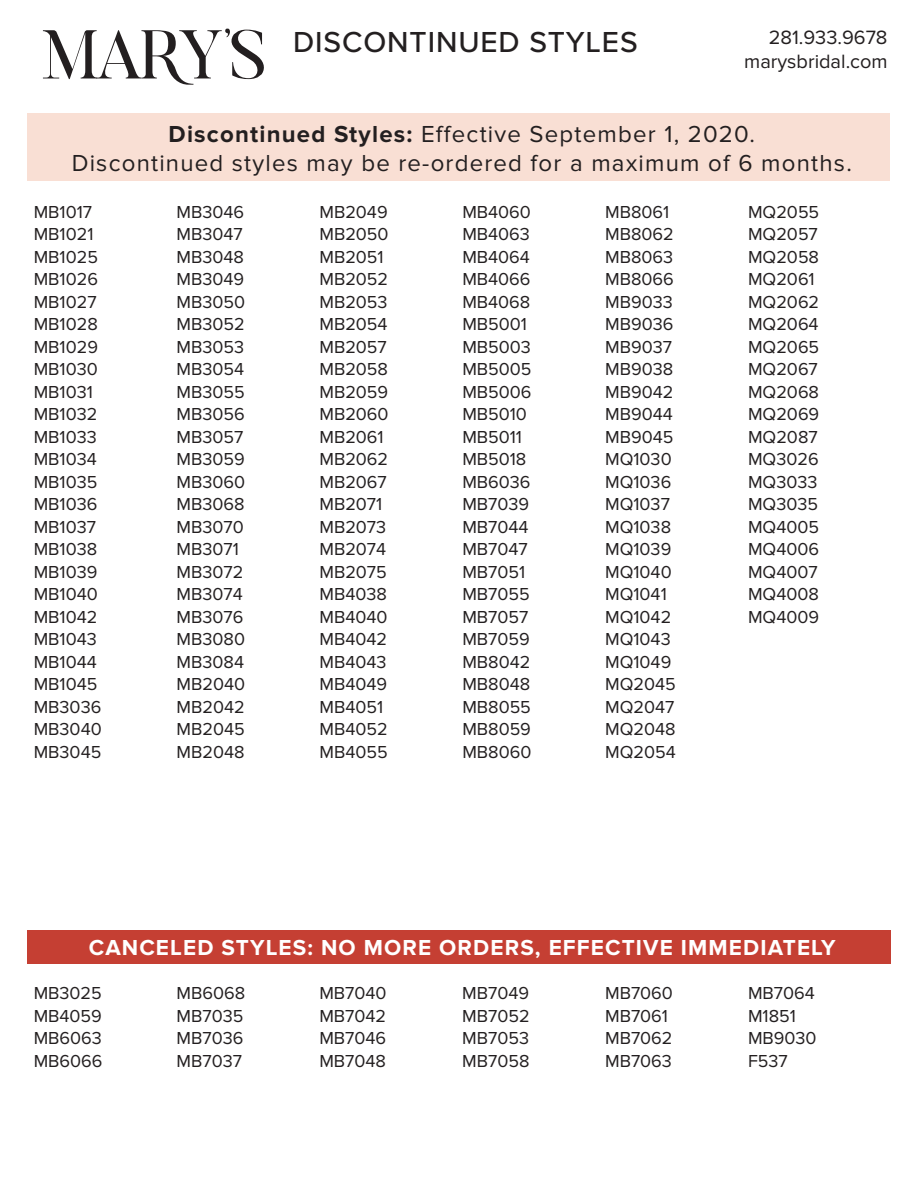
<style>
.page{position:relative;width:918px;height:1188px;background:#fff}
.page>*{position:absolute;margin:0;border:0;box-sizing:border-box;transform-origin:0 0}
.t1{font:500 30px "Proxima Nova";letter-spacing:.03em;color:#231f20}
.t2{font:24px/28.8px "Proxima Nova";letter-spacing:.05em;color:#231f20;text-align:center}
.t3{font:700 22.5px "Proxima Nova";letter-spacing:.05em;color:#fff}
.t4{font:19.95px/24px "Proxima Nova";color:#231f20;text-align:right}
.t5{font:18px/22.5px "Proxima Nova";color:#231f20}
.s1{font-weight:700}
</style>
<div class="page">
<svg style="left:43px;top:28px;width:221px;height:57px"></svg>
<div style="left:27px;top:930px;width:864px;height:33px;background:#c53f33"></div>
<div style="left:27px;top:113px;width:863px;height:68px;background:#f9dfd4"></div>
<h1 class="t1" style="left:293px;top:20px;width:346px">DISCONTINUED STYLES</h1>
<p class="t4" style="left:744px;top:26px;width:145px">281.933.9678 marysbridal.com</p>
<h2 class="t2" style="left:72px;top:120px;width:782px"><span class="s1">Discontinued Styles:</span> Effective September 1, 2020.<br>Discontinued styles may be re-ordered for a maximum of 6 months.</h2>
<p class="t5" style="left:34px;top:201px;width:69px">MB1017<br>MB1021<br>MB1025<br>MB1026<br>MB1027<br>MB1028<br>MB1029<br>MB1030<br>MB1031<br>MB1032<br>MB1033<br>MB1034<br>MB1035<br>MB1036<br>MB1037<br>MB1038<br>MB1039<br>MB1040<br>MB1042<br>MB1043<br>MB1044<br>MB1045<br>MB3036<br>MB3040<br>MB3045</p>
<p class="t5" style="left:177px;top:201px;width:70px">MB3046<br>MB3047<br>MB3048<br>MB3049<br>MB3050<br>MB3052<br>MB3053<br>MB3054<br>MB3055<br>MB3056<br>MB3057<br>MB3059<br>MB3060<br>MB3068<br>MB3070<br>MB3071<br>MB3072<br>MB3074<br>MB3076<br>MB3080<br>MB3084<br>MB2040<br>MB2042<br>MB2045<br>MB2048</p>
<p class="t5" style="left:319px;top:201px;width:71px">MB2049<br>MB2050<br>MB2051<br>MB2052<br>MB2053<br>MB2054<br>MB2057<br>MB2058<br>MB2059<br>MB2060<br>MB2061<br>MB2062<br>MB2067<br>MB2071<br>MB2073<br>MB2074<br>MB2075<br>MB4038<br>MB4040<br>MB4042<br>MB4043<br>MB4049<br>MB4051<br>MB4052<br>MB4055</p>
<p class="t5" style="left:462px;top:201px;width:71px">MB4060<br>MB4063<br>MB4064<br>MB4066<br>MB4068<br>MB5001<br>MB5003<br>MB5005<br>MB5006<br>MB5010<br>MB5011<br>MB5018<br>MB6036<br>MB7039<br>MB7044<br>MB7047<br>MB7051<br>MB7055<br>MB7057<br>MB7059<br>MB8042<br>MB8048<br>MB8055<br>MB8059<br>MB8060</p>
<p class="t5" style="left:605px;top:201px;width:72px">MB8061<br>MB8062<br>MB8063<br>MB8066<br>MB9033<br>MB9036<br>MB9037<br>MB9038<br>MB9042<br>MB9044<br>MB9045<br>MQ1030<br>MQ1036<br>MQ1037<br>MQ1038<br>MQ1039<br>MQ1040<br>MQ1041<br>MQ1042<br>MQ1043<br>MQ1049<br>MQ2045<br>MQ2047<br>MQ2048<br>MQ2054</p>
<p class="t5" style="left:748px;top:201px;width:73px">MQ2055<br>MQ2057<br>MQ2058<br>MQ2061<br>MQ2062<br>MQ2064<br>MQ2065<br>MQ2067<br>MQ2068<br>MQ2069<br>MQ2087<br>MQ3026<br>MQ3033<br>MQ3035<br>MQ4005<br>MQ4006<br>MQ4007<br>MQ4008<br>MQ4009</p>
<p class="t3" style="left:89px;top:935px;width:748px">CANCELED STYLES: NO MORE ORDERS, EFFECTIVE IMMEDIATELY</p>
<p class="t5" style="left:34px;top:982px;width:70px;text-align:justify">MB3025<br>MB4059<br>MB6063<br>MB6066</p>
<p class="t5" style="left:177px;top:982px;width:70px;text-align:justify">MB6068<br>MB7035<br>MB7036<br>MB7037</p>
<p class="t5" style="left:319px;top:982px;width:69px;text-align:justify">MB7040<br>MB7042<br>MB7046<br>MB7048</p>
<p class="t5" style="left:462px;top:982px;width:69px;text-align:justify">MB7049<br>MB7052<br>MB7053<br>MB7058</p>
<p class="t5" style="left:605px;top:982px;width:69px">MB7060<br>MB7061<br>MB7062<br>MB7063</p>
<p class="t5" style="left:748px;top:982px;width:70px">MB7064<br>M1851<br>MB9030<br>F537</p>
</div>
